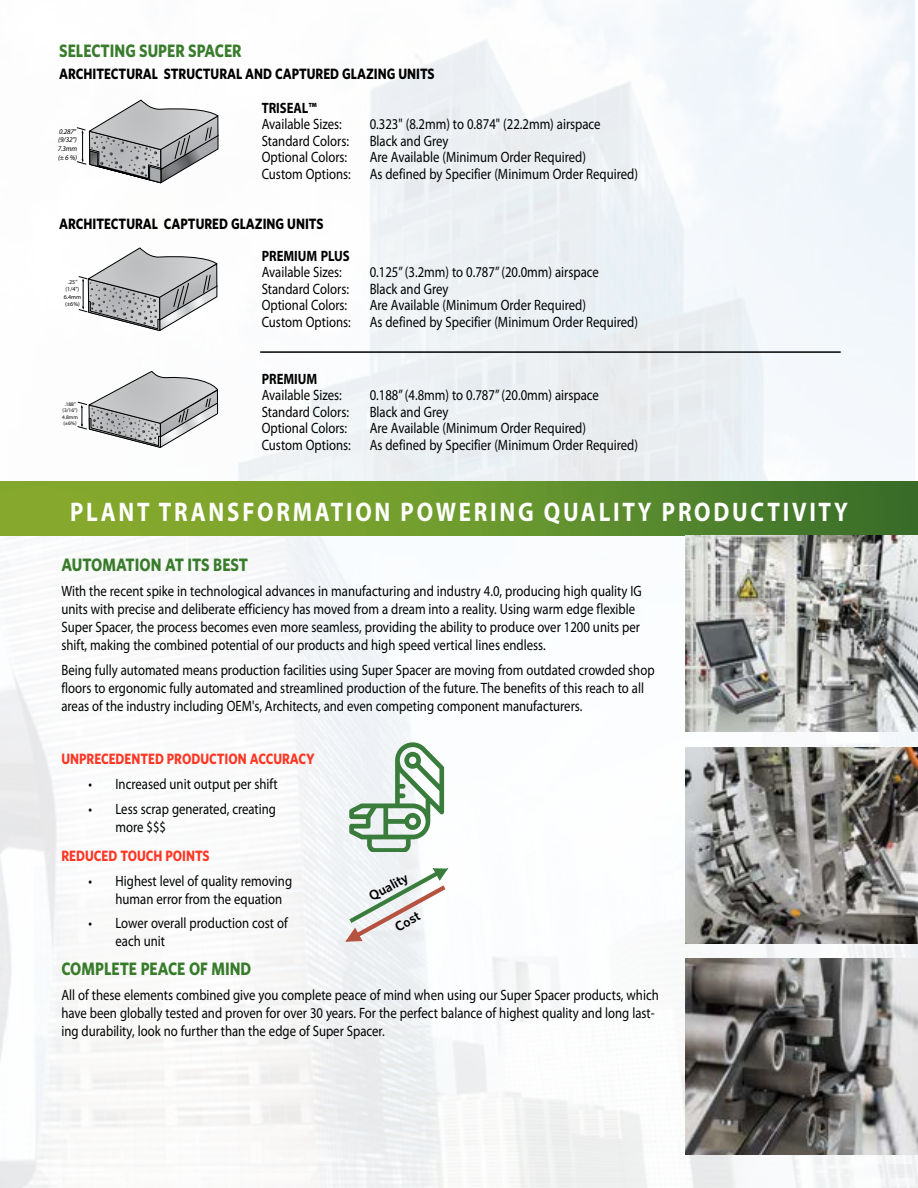
<style>
.page{position:relative;width:918px;height:1188px;background:#fff}
.page>*{position:absolute;margin:0;border:0;box-sizing:border-box;transform-origin:0 0}
.t1{font:700 27px "Myriad Pro";letter-spacing:.12em;color:#fff;scale:.85 1}
.t2{font:700 18px "Whitney";color:#387c2b;scale:.85 1}
.t3{font:15px/18px "Myriad Pro";color:#000101;scale:.85 1}
.t4{font:15px "Myriad Pro";color:#000;scale:.85 1}
.t5{font:700 15px "Whitney";color:#000;scale:.85 1}
.t6{font:700 15px "Whitney";color:#ff3725;scale:.85 1}
.t7{font:700 15px "Myriad Pro";color:#000;scale:.85 1}
.t8{font:600 13.65px "Whitney";color:#000}
.t9{font:italic 7.2px/8.7px "Myriad";letter-spacing:-.03em;color:#000}
.t10{font:6px/7.2px "Myriad";color:#000;text-align:center}
.t11{font:5.4px/6.4px "Myriad";color:#000;text-align:center}
</style>
<div class="page">
<img style="left:0;top:536px;width:918px;height:652px">
<img style="left:0;top:0;width:914px;height:482px">
<div style="left:0;top:482px;width:918px;height:54px;background:linear-gradient(to right,#92b42f,#3e752b)"></div>
<svg style="left:78px;top:248px;width:139px;height:83px"></svg>
<hr style="left:260px;top:351px;width:581px;height:2px;background:#000">
<svg style="left:77px;top:371px;width:141px;height:77px"></svg>
<svg style="left:76px;top:100px;width:143px;height:84px"></svg>
<img style="left:686px;top:536px;width:232px;height:196px">
<img style="left:686px;top:747px;width:232px;height:196px">
<img style="left:686px;top:959px;width:232px;height:196px">
<svg style="left:344px;top:869px;width:106px;height:73px"></svg>
<svg style="left:349px;top:742px;width:95px;height:110px"></svg>
<p class="t2" style="left:59px;top:39px;width:216px">SELECTING SUPER SPACER</p>
<p class="t5" style="left:59px;top:64px;width:443px">ARCHITECTURAL STRUCTURAL AND CAPTURED GLAZING UNITS</p>
<p class="t7" style="left:262px;top:98px;width:66px">TRISEAL™</p>
<p class="t4" style="left:262px;top:115px;width:96px">Available Sizes:</p>
<p class="t4" style="left:370px;top:115px;width:273px">0.323" (8.2mm) to 0.874" (22.2mm) airspace</p>
<p class="t4" style="left:262px;top:131px;width:104px">Standard Colors:</p>
<p class="t4" style="left:370px;top:131px;width:94px">Black and Grey</p>
<p class="t4" style="left:262px;top:148px;width:102px">Optional Colors:</p>
<p class="t4" style="left:370px;top:148px;width:256px">Are Available (Minimum Order Required)</p>
<p class="t4" style="left:262px;top:164px;width:106px">Custom Options:</p>
<p class="t4" style="left:370px;top:164px;width:317px">As defined by Specifier (Minimum Order Required)</p>
<p class="t5" style="left:59px;top:213px;width:312px">ARCHITECTURAL CAPTURED GLAZING UNITS</p>
<p class="t9" style="left:58px;top:127px;width:21px">0.287" (9/32”)<br>7.3mm (± 6 %)</p>
<p class="t10" style="left:64px;top:279px;width:19px">.25” (1/4”)<br>6.4mm (±6%)</p>
<p class="t11" style="left:62px;top:401px;width:17px">.188” (3/16”)<br>4.8mm (±6%)</p>
<p class="t7" style="left:262px;top:246px;width:105px">PREMIUM PLUS</p>
<p class="t4" style="left:262px;top:263px;width:96px">Available Sizes:</p>
<p class="t4" style="left:370px;top:263px;width:271px">0.125” (3.2mm) to 0.787” (20.0mm) airspace</p>
<p class="t4" style="left:262px;top:279px;width:104px">Standard Colors:</p>
<p class="t4" style="left:370px;top:279px;width:94px">Black and Grey</p>
<p class="t4" style="left:262px;top:296px;width:102px">Optional Colors:</p>
<p class="t4" style="left:370px;top:296px;width:256px">Are Available (Minimum Order Required)</p>
<p class="t4" style="left:262px;top:312px;width:106px">Custom Options:</p>
<p class="t4" style="left:370px;top:312px;width:317px">As defined by Specifier (Minimum Order Required)</p>
<p class="t7" style="left:262px;top:369px;width:67px">PREMIUM</p>
<p class="t4" style="left:262px;top:386px;width:96px">Available Sizes:</p>
<p class="t4" style="left:370px;top:386px;width:271px">0.188” (4.8mm) to 0.787” (20.0mm) airspace</p>
<p class="t4" style="left:262px;top:403px;width:104px">Standard Colors:</p>
<p class="t4" style="left:370px;top:403px;width:94px">Black and Grey</p>
<p class="t4" style="left:262px;top:419px;width:102px">Optional Colors:</p>
<p class="t4" style="left:370px;top:419px;width:256px">Are Available (Minimum Order Required)</p>
<p class="t4" style="left:262px;top:436px;width:106px">Custom Options:</p>
<p class="t4" style="left:370px;top:436px;width:317px">As defined by Specifier (Minimum Order Required)</p>
<h1 class="t1" style="left:70px;top:494px;width:917px">PLANT TRANSFORMATION POWERING QUALITY PRODUCTIVITY</h1>
<p class="t2" style="left:61px;top:552px;width:221px">AUTOMATION AT ITS BEST</p>
<p class="t3" style="left:61px;top:581px;width:684px">With the recent spike in technological advances in manufacturing and industry 4.0, producing high quality IG units with precise and deliberate efficiency has moved from a dream into a reality. Using warm edge flexible Super Spacer, the process becomes even more seamless, providing the ability to produce over 1200 units per shift, making the combined potential of our products and high speed vertical lines endless.</p>
<p class="t3" style="left:61px;top:660px;width:699px">Being fully automated means production facilities using Super Spacer are moving from outdated crowded shop floors to ergonomic fully automated and streamlined production of the future. The benefits of this reach to all areas of the industry including OEM's, Architects, and even competing component manufacturers.</p>
<p class="t6" style="left:61px;top:749px;width:299px">UNPRECEDENTED PRODUCTION ACCURACY</p>
<p class="t3" style="left:88px;top:775px;width:224px">• Increased unit output per shift</p>
<p class="t3" style="left:115px;top:800px;width:190px;text-indent:-27px">• Less scrap generated, creating more $$$</p>
<p class="t6" style="left:61px;top:845px;width:176px">REDUCED TOUCH POINTS</p>
<p class="t3" style="left:115px;top:871px;width:209px;text-indent:-27px">• Highest level of quality removing human error from the equation</p>
<p class="t3" style="left:115px;top:914px;width:204px;text-indent:-27px">• Lower overall production cost of each unit</p>
<p class="t2" style="left:61px;top:957px;width:225px">COMPLETE PEACE OF MIND</p>
<p class="t3" style="left:61px;top:986px;width:704px">All of these elements combined give you complete peace of mind when using our Super Spacer products, which have been globally tested and proven for over 30 years. For the perfect balance of highest quality and long last&shy;ing durability, look no further than the edge of Super Spacer.</p>
<p class="t8" style="left:366px;top:889px;width:44px;rotate:-29deg">Quality</p>
<p class="t8" style="left:392px;top:920px;width:28px;rotate:-29deg">Cost</p>
</div>
